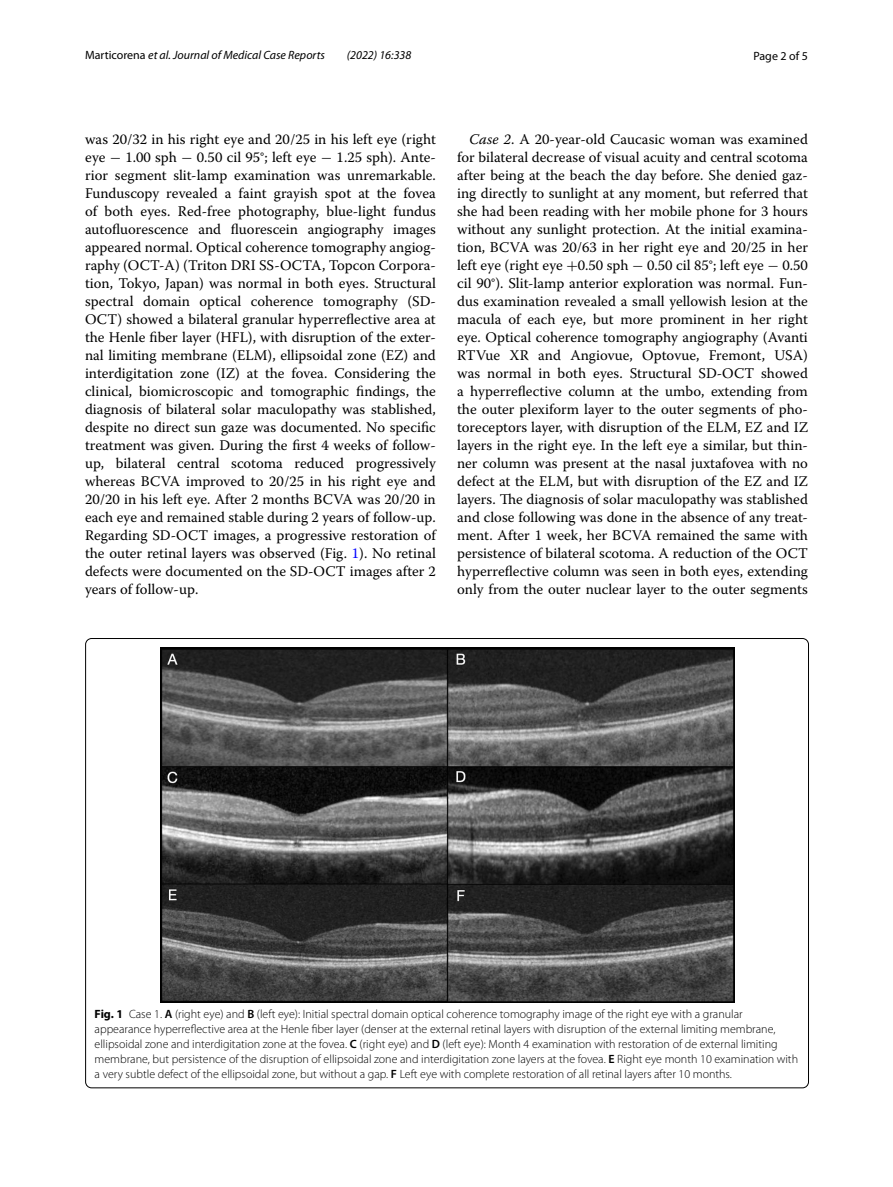
<style>
.page{position:relative;width:893px;height:1187px;background:#fff}
.page>*{position:absolute;margin:0;border:0;box-sizing:border-box;transform-origin:0 0}
.t1{font:14.7px/18px "Warnock Pro";color:#000;text-align:justify}
.t2{font:300 12px/15px "Myriad Pro";color:#000}
.t3{font:italic 12px "Myriad Pro";color:#000}
.t4{font:12px "Myriad Pro";color:#000}
.s1{font-style:normal}
.s2{font-family:"MTSY"}
.s3{color:#00f}
.s4{font-style:italic}
.s5{font-weight:700}
.s6{font-weight:600}
</style>
<div class="page">
<img style="left:160px;top:647px;width:574px;height:355px">
<p class="t3" style="left:85px;top:48px;width:241px"><span class="s1">Marticorena</span> et al. Journal of Medical Case Reports</p>
<p class="t3" style="left:347px;top:48px;width:66px">(2022) 16:338</p>
<p class="t4" style="left:753px;top:48px;width:56px">Page 2 of 5</p>
<p class="t1" style="left:85px;top:130px;width:352px">was 20/32 in his right eye and 20/25 in his left eye (right eye <span class="s2">−</span> 1.00 sph <span class="s2">−</span> 0.50 cil 95°; left eye <span class="s2">−</span> 1.25 sph). Ante&shy;rior segment slit-lamp examination was unremarkable.<br>Funduscopy revealed a faint grayish spot at the fovea of both eyes. Red-free photography, blue-light fundus autofluorescence and fluorescein angiography images appeared normal. Optical coherence tomography angiog&shy;raphy (OCT-A) (Triton DRI SS-OCTA, Topcon Corpora&shy;tion, Tokyo, Japan) was normal in both eyes. Structural spectral domain optical coherence tomography (SD-OCT) showed a bilateral granular hyperreflective area at the Henle fiber layer (HFL), with disruption of the exter&shy;nal limiting membrane (ELM), ellipsoidal zone (EZ) and interdigitation zone (IZ) at the fovea. Considering the clinical, biomicroscopic and tomographic findings, the diagnosis of bilateral solar maculopathy was stablished, despite no direct sun gaze was documented. No specific treatment was given. During the first 4 weeks of follow&shy;up, bilateral central scotoma reduced progressively whereas BCVA improved to 20/25 in his right eye and 20/20 in his left eye. After 2 months BCVA was 20/20 in each eye and remained stable during 2 years of follow-up.<br>Regarding SD-OCT images, a progressive restoration of the outer retinal layers was observed (Fig. <span class="s3">1</span>). No retinal defects were documented on the SD-OCT images after 2 years of follow-up.</p>
<p class="t1" style="left:457px;top:130px;width:352px;text-indent:12px"><span class="s4">Case 2</span>. A 20-year-old Caucasic woman was examined for bilateral decrease of visual acuity and central scotoma after being at the beach the day before. She denied gaz&shy;ing directly to sunlight at any moment, but referred that she had been reading with her mobile phone for 3 hours without any sunlight protection. At the initial examina&shy;tion, BCVA was 20/63 in her right eye and 20/25 in her left eye (right eye <span class="s2">+</span>0.50 sph <span class="s2">−</span> 0.50 cil 85°; left eye <span class="s2">−</span> 0.50 cil 90°). Slit-lamp anterior exploration was normal. Fun&shy;dus examination revealed a small yellowish lesion at the macula of each eye, but more prominent in her right eye. Optical coherence tomography angiography (Avanti RTVue XR and Angiovue, Optovue, Fremont, USA) was normal in both eyes. Structural SD-OCT showed a hyperreflective column at the umbo, extending from the outer plexiform layer to the outer segments of pho&shy;toreceptors layer, with disruption of the ELM, EZ and IZ layers in the right eye. In the left eye a similar, but thin&shy;ner column was present at the nasal juxtafovea with no defect at the ELM, but with disruption of the EZ and IZ layers. The diagnosis of solar maculopathy was stablished and close following was done in the absence of any treat&shy;ment. After 1 week, her BCVA remained the same with persistence of bilateral scotoma. A reduction of the OCT hyperreflective column was seen in both eyes, extending only from the outer nuclear layer to the outer segments</p>
<p class="t2" style="left:95px;top:1006px;width:705px"><span class="s5">Fig. 1</span> Case 1. <span class="s6">A</span> (right eye) and <span class="s6">B</span> (left eye): Initial spectral domain optical coherence tomography image of the right eye with a granular appearance hyperreflective area at the Henle fiber layer (denser at the external retinal layers with disruption of the external limiting membrane, ellipsoidal zone and interdigitation zone at the fovea. <span class="s6">C</span> (right eye) and <span class="s6">D</span> (left eye): Month 4 examination with restoration of de external limiting membrane, but persistence of the disruption of ellipsoidal zone and interdigitation zone layers at the fovea. <span class="s6">E</span> Right eye month 10 examination with a very subtle defect of the ellipsoidal zone, but without a gap. <span class="s6">F</span> Left eye with complete restoration of all retinal layers after 10 months.</p>
</div>
